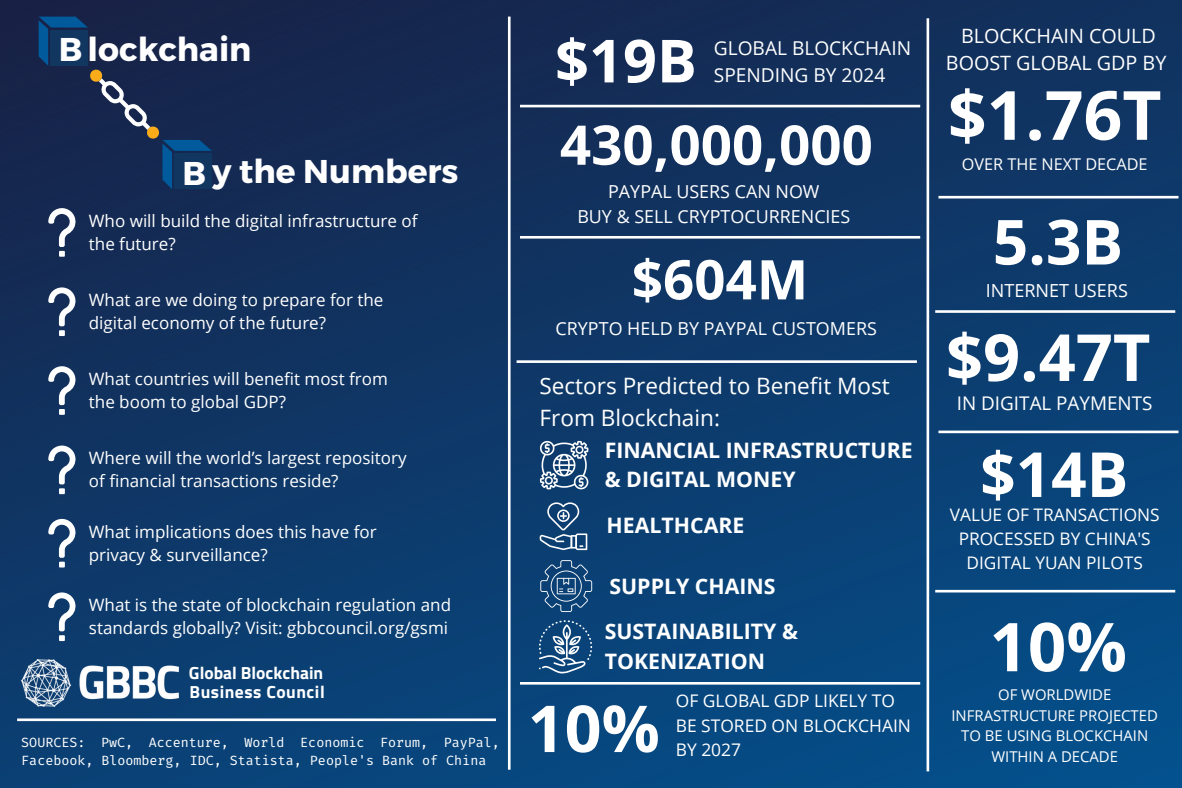
<style>
.page{position:relative;width:1182px;height:788px;background:#fff}
.page>*{position:absolute;margin:0;border:0;box-sizing:border-box;transform-origin:0 0}
.t1{font:700 67.9px "Open Sans";color:#fff}
.t2{font:700 67.29px "Open Sans";color:#fff}
.t3{font:700 64.92px "Open Sans";color:#fff}
.t4{font:700 64.66px "Open Sans";color:#fff}
.t5{font:700 62.12px "Open Sans";color:#fff}
.t6{font:700 59.5px "Open Sans";color:#fff}
.t7{font:700 54.69px "Open Sans";color:#fff}
.t8{font:700 32.9px "Montserrat";color:#fff}
.t9{font:22.57px/31.3px "Open Sans";color:#fff}
.t10{font:700 21.26px/29.6px "Open Sans";color:#fff}
.t11{font:19.69px/26.7px "Open Sans";color:#fff;text-align:center}
.t12{font:19.07px/26.5px "Open Sans";color:#fff}
.t13{font:18.81px "Open Sans";color:#fff}
.t14{font:18.03px "Open Sans";color:#fff}
.t15{font:17.85px/24.8px "Open Sans";color:#fff;text-align:center}
.t16{font:700 17.5px "Titillium Web";color:#fff}
.t17{font:700 17.5px "Titillium Web";letter-spacing:.03em;color:#fff}
.t18{font:17.41px/24.2px "Open Sans";color:#fff}
.t19{font:17.32px/24.1px "Open Sans";color:#fff;text-align:center}
.t20{font:16.97px/23.1px "Open Sans";color:#fff}
.t21{font:16.19px "Open Sans";color:#fff}
.t22{font:14.88px/20.7px "Open Sans";color:#fff;text-align:center}
.t23{font:13.39px/18.6px "Fira Code";color:#fff}
</style>
<div class="page">
<img style="left:0;top:0;width:1181px;height:787px">
<svg style="left:508px;top:17px;width:2px;height:752px"></svg>
<svg style="left:926px;top:18px;width:3px;height:753px"></svg>
<svg style="left:520px;top:105px;width:400px;height:2px"></svg>
<svg style="left:520px;top:236px;width:400px;height:2px"></svg>
<svg style="left:516px;top:360px;width:400px;height:3px"></svg>
<svg style="left:17px;top:718px;width:479px;height:3px"></svg>
<svg style="left:938px;top:196px;width:240px;height:2px"></svg>
<svg style="left:935px;top:310px;width:240px;height:3px"></svg>
<svg style="left:938px;top:430px;width:240px;height:3px"></svg>
<svg style="left:935px;top:589px;width:240px;height:3px"></svg>
<svg style="left:39px;top:17px;width:173px;height:172px;background:#1a2e54"></svg>
<svg style="left:48px;top:445px;width:28px;height:49px"></svg>
<svg style="left:48px;top:519px;width:28px;height:48px"></svg>
<svg style="left:48px;top:208px;width:28px;height:49px"></svg>
<svg style="left:48px;top:287px;width:28px;height:49px"></svg>
<svg style="left:48px;top:366px;width:28px;height:49px"></svg>
<svg style="left:520px;top:682px;width:400px;height:2px"></svg>
<img style="left:21px;top:659px;width:50px;height:47px">
<img style="left:78px;top:659px;width:100px;height:46px">
<svg style="left:48px;top:592px;width:28px;height:49px"></svg>
<svg style="left:539px;top:501px;width:48px;height:49px;background:#3a628b"></svg>
<svg style="left:540px;top:441px;width:48px;height:48px"></svg>
<svg style="left:539px;top:620px;width:53px;height:53px;background:#3b6893"></svg>
<svg style="left:540px;top:560px;width:52px;height:52px;background:#2c5a87"></svg>
<h3 class="t8" style="left:59px;top:28px;width:194px">B lockchain</h3>
<h3 class="t8" style="left:182px;top:151px;width:25px">B</h3>
<h3 class="t8" style="left:212px;top:150px;width:247px">y the Numbers</h3>
<p class="t20" style="left:89px;top:209px;width:330px">Who will build the digital infrastructure of the future?</p>
<p class="t20" style="left:89px;top:288px;width:296px">What are we doing to prepare for the digital economy of the future?</p>
<p class="t20" style="left:89px;top:367px;width:300px">What countries will benefit most from the boom to global GDP?</p>
<p class="t20" style="left:89px;top:446px;width:319px">Where will the world’s largest repository of financial transactions reside?</p>
<p class="t20" style="left:89px;top:519px;width:289px">What implications does this have for privacy &amp; surveillance?</p>
<p class="t20" style="left:89px;top:593px;width:364px">What is the state of blockchain regulation and standards globally? Visit: gbbcouncil.org/gsmi</p>
<p class="t16" style="left:189px;top:659px;width:136px">Global Blockchain</p>
<p class="t17" style="left:189px;top:678px;width:137px">Business Council</p>
<p class="t23" style="left:21px;top:733px;width:480px">SOURCES: PwC, Accenture, World Economic Forum, PayPal,<br>Facebook, Bloomberg, IDC, Statista, People's Bank of China</p>
<h3 class="t6" style="left:555px;top:19px;width:143px">$19B</h3>
<p class="t12" style="left:713px;top:34px;width:199px">GLOBAL BLOCKCHAIN<br>SPENDING BY 2024</p>
<h3 class="t7" style="left:560px;top:106px;width:314px">430,000,000</h3>
<p class="t15" style="left:577px;top:178px;width:274px">PAYPAL USERS CAN NOW<br>BUY &amp; SELL CRYPTOCURRENCIES</p>
<h3 class="t7" style="left:631px;top:241px;width:178px">$604M</h3>
<p class="t15" style="left:555px;top:315px;width:323px">CRYPTO HELD BY PAYPAL CUSTOMERS</p>
<h3 class="t9" style="left:539px;top:370px;width:352px">Sectors Predicted to Benefit Most<br>From Blockchain:</h3>
<p class="t10" style="left:604px;top:434px;width:309px">FINANCIAL INFRASTRUCTURE &amp; DIGITAL MONEY</p>
<p class="t10" style="left:606px;top:510px;width:139px">HEALTHCARE</p>
<p class="t10" style="left:609px;top:570px;width:167px">SUPPLY CHAINS</p>
<p class="t10" style="left:604px;top:616px;width:195px">SUSTAINABILITY &amp;<br>TOKENIZATION</p>
<h3 class="t4" style="left:527px;top:683px;width:134px">10%</h3>
<p class="t18" style="left:675px;top:688px;width:237px">OF GLOBAL GDP LIKELY TO<br>BE STORED ON BLOCKCHAIN<br>BY 2027</p>
<p class="t11" style="left:945px;top:22px;width:222px">BLOCKCHAIN COULD<br>BOOST GLOBAL GDP BY</p>
<h1 class="t1" style="left:947px;top:67px;width:215px">$1.76T</h1>
<p class="t21" style="left:961px;top:153px;width:187px">OVER THE NEXT DECADE</p>
<h3 class="t5" style="left:992px;top:198px;width:132px">5.3B</h3>
<p class="t14" style="left:985px;top:277px;width:144px">INTERNET USERS</p>
<h3 class="t3" style="left:945px;top:311px;width:206px">$9.47T</h3>
<p class="t13" style="left:956px;top:389px;width:197px">IN DIGITAL PAYMENTS</p>
<h3 class="t5" style="left:980px;top:430px;width:150px">$14B</h3>
<p class="t19" style="left:949px;top:502px;width:211px">VALUE OF TRANSACTIONS<br>PROCESSED BY CHINA'S<br>DIGITAL YUAN PILOTS</p>
<h2 class="t2" style="left:989px;top:599px;width:139px">10%</h2>
<p class="t22" style="left:951px;top:684px;width:208px">OF WORLDWIDE<br>INFRASTRUCTURE PROJECTED<br>TO BE USING BLOCKCHAIN<br>WITHIN A DECADE</p>
</div>
